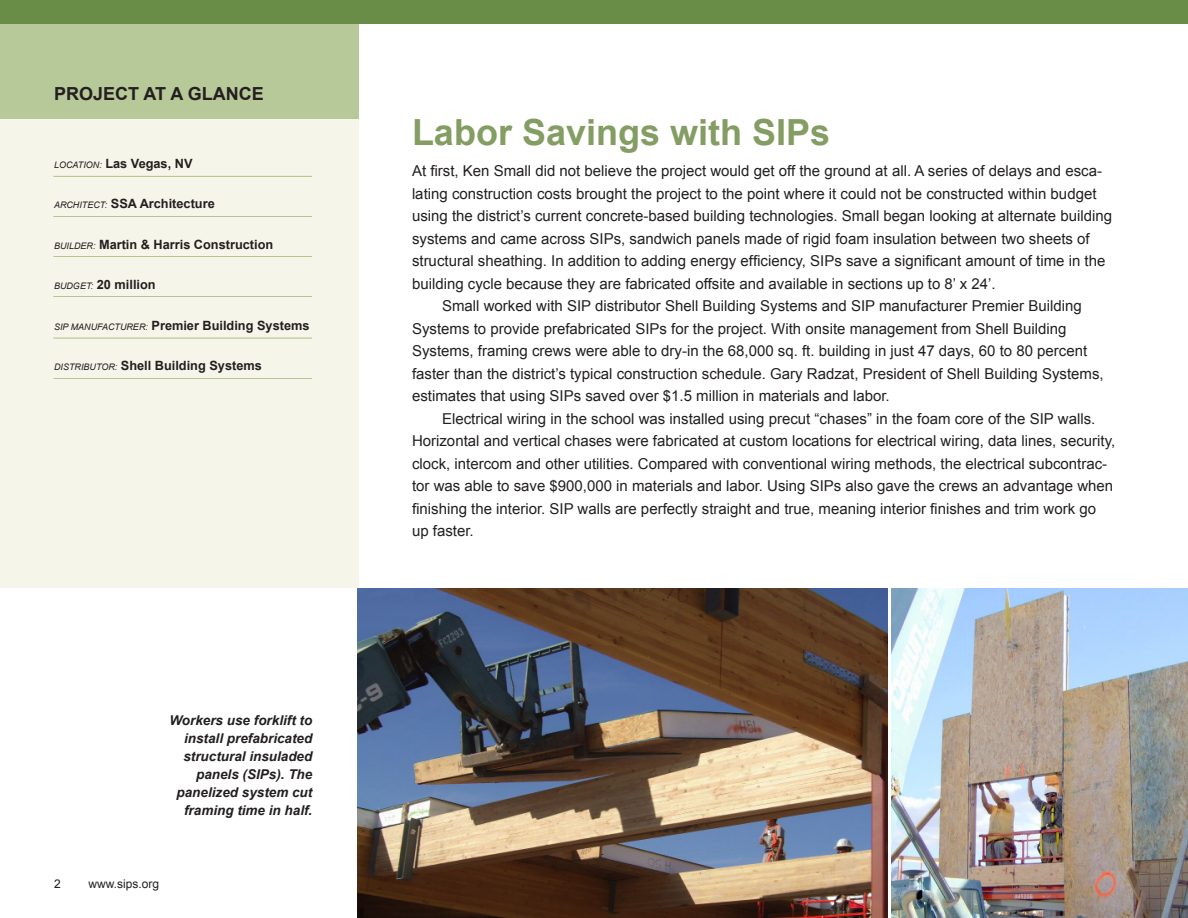
<style>
.page{position:relative;width:1188px;height:918px;background:#fff}
.page>*{position:absolute;margin:0;border:0;box-sizing:border-box;transform-origin:0 0}
.t1{font:700 36px "Arial";color:#839d63}
.t2{font:700 18px "Arial";color:#231f20}
.t3{font:15px/22.5px "Arial";color:#231f20}
.t4{font:italic 700 13.5px/18px "Arial";color:#231f20;text-align:right}
.t5{font:700 12.75px "Arial";color:#231f20}
.t6{font:12px "Arial";color:#231f20}
.s1{font-weight:400;font-style:italic;font-size:9px}
</style>
<div class="page">
<div style="left:0;top:24px;width:358px;height:564px;background:#f6f5e9"></div>
<div style="left:0;top:24px;width:358px;height:94px;background:#b7c899"></div>
<img style="left:357px;top:588px;width:530px;height:330px">
<img style="left:891px;top:588px;width:297px;height:330px">
<div style="left:0;top:0;width:1188px;height:24px;background:#698d47"></div>
<hr style="left:53px;top:296px;width:259px;height:1px;background:#b7c899">
<hr style="left:53px;top:176px;width:259px;height:1px;background:#b7c899">
<hr style="left:53px;top:338px;width:259px;height:1px;background:#b7c899">
<hr style="left:53px;top:216px;width:259px;height:1px;background:#b7c899">
<hr style="left:53px;top:256px;width:259px;height:1px;background:#b7c899">
<hr style="left:53px;top:378px;width:259px;height:1px;background:#b7c899">
<p class="t2" style="left:54px;top:82px;width:211px">PROJECT AT A GLANCE</p>
<p class="t5" style="left:54px;top:155px;width:140px"><span class="s1">LOCATION:</span> Las Vegas, NV</p>
<p class="t5" style="left:54px;top:195px;width:162px"><span class="s1">ARCHITECT:</span> SSA Architecture</p>
<p class="t5" style="left:54px;top:236px;width:221px"><span class="s1">BUILDER:</span> Martin &amp; Harris Construction</p>
<p class="t5" style="left:54px;top:276px;width:103px"><span class="s1">BUDGET:</span> 20 million</p>
<p class="t5" style="left:54px;top:317px;width:257px"><span class="s1">SIP MANUFACTURER:</span> Premier Building Systems</p>
<p class="t5" style="left:54px;top:357px;width:209px"><span class="s1">DISTRIBUTOR:</span> Shell Building Systems</p>
<p class="t4" style="left:169px;top:712px;width:145px">Workers use forklift to install prefabricated structural insuladed panels (SIPs). The panelized system cut framing time in half.</p>
<p class="t6" style="left:54px;top:876px;width:8px">2</p>
<p class="t6" style="left:88px;top:876px;width:72px">www.sips.org</p>
<p class="t1" style="left:412px;top:108px;width:420px">Labor Savings with SIPs</p>
<p class="t3" style="left:412px;top:160px;width:702px">At first, Ken Small did not believe the project would get off the ground at all. A series of delays and esca&shy;lating construction costs brought the project to the point where it could not be constructed within budget using the district’s current concrete-based building technologies. Small began looking at alternate building systems and came across SIPs, sandwich panels made of rigid foam insulation between two sheets of structural sheathing. In addition to adding energy efficiency, SIPs save a significant amount of time in the building cycle because they are fabricated offsite and available in sections up to 8’ x 24’.</p>
<p class="t3" style="left:412px;top:295px;width:693px;text-indent:30px">Small worked with SIP distributor Shell Building Systems and SIP manufacturer Premier Building Systems to provide prefabricated SIPs for the project. With onsite management from Shell Building Systems, framing crews were able to dry-in the 68,000 sq. ft. building in just 47 days, 60 to 80 percent faster than the district’s typical construction schedule. Gary Radzat, President of Shell Building Systems, estimates that using SIPs saved over $1.5 million in materials and labor.</p>
<p class="t3" style="left:412px;top:407px;width:705px;text-indent:30px">Electrical wiring in the school was installed using precut “chases” in the foam core of the SIP walls.<br>Horizontal and vertical chases were fabricated at custom locations for electrical wiring, data lines, security, clock, intercom and other utilities. Compared with conventional wiring methods, the electrical subcontrac&shy;tor was able to save $900,000 in materials and labor. Using SIPs also gave the crews an advantage when finishing the interior. SIP walls are perfectly straight and true, meaning interior finishes and trim work go up faster.</p>
</div>
